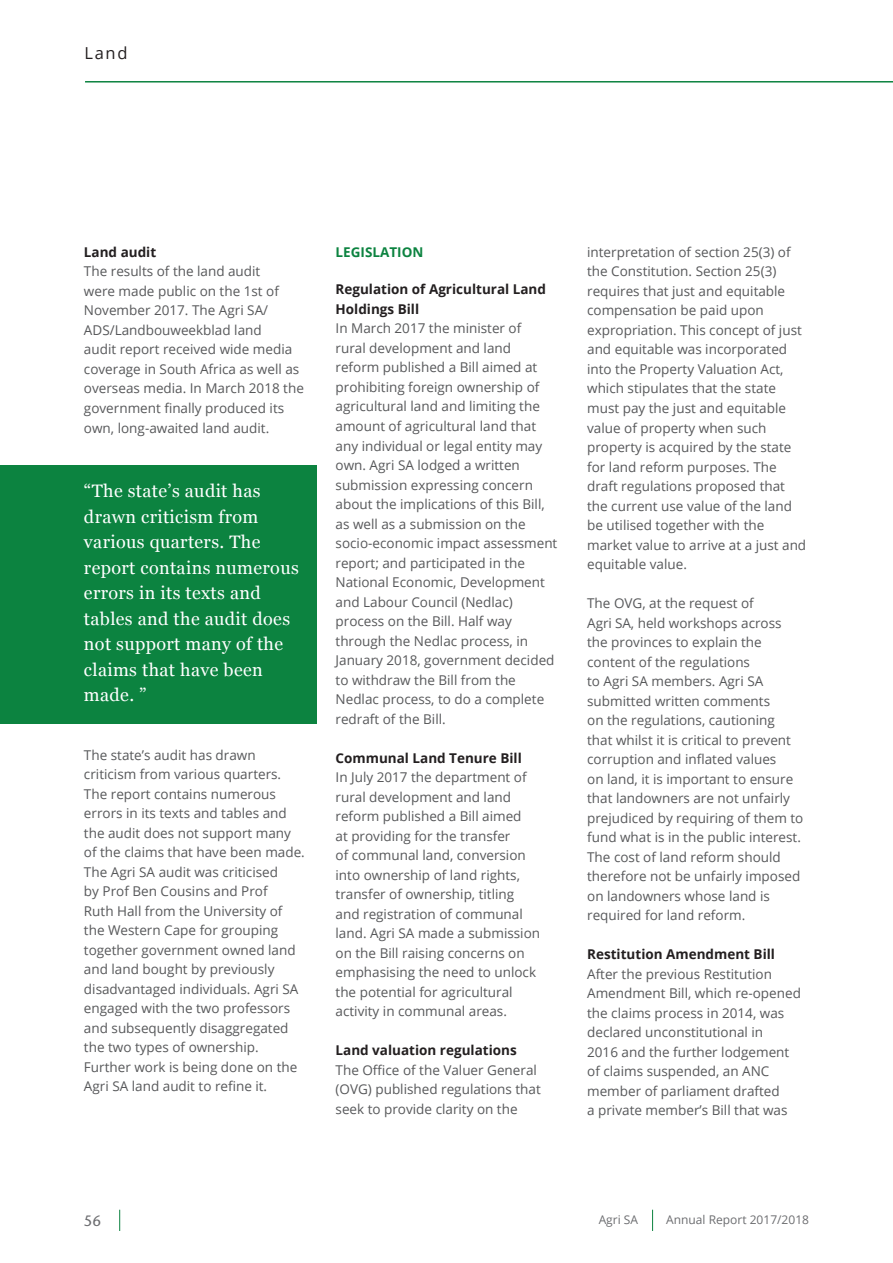
<style>
.page{position:relative;width:893px;height:1263px;background:#fff}
.page>*{position:absolute;margin:0;border:0;box-sizing:border-box;transform-origin:0 0}
.Bullets{font:18px/25.5px "Georgia";letter-spacing:.02em;color:#fff}
.t1{font:16.5px "Open Sans";color:#231f20}
.t2{font:500 15px "Stone Sans Std";color:#6c6d70}
.Bullets-2{font:13.5px/19.5px "Open Sans";color:#57585a}
.Bullets-3{font:700 13.5px/19.5px "Open Sans";color:#231f20}
.Bullets-4{font:700 13.5px "Open Sans";color:#0c8340}
.t3{font:12px "Open Sans";color:#6c6d70}
</style>
<div class="page">
<svg style="left:119px;top:1210px;width:1px;height:21px"></svg>
<hr style="left:85px;top:81px;width:808px;height:2px;background:#0c8340">
<svg style="left:652px;top:1210px;width:1px;height:21px"></svg>
<div style="left:0;top:466px;width:316px;height:258px;background:#0c8340"></div>
<p class="t1" style="left:85px;top:42px;width:44px">Land</p>
<p class="Bullets-3" style="left:84px;top:242px;width:74px">Land audit</p>
<p class="Bullets-2" style="left:84px;top:261px;width:221px">The results of the land audit<br>were made public on the 1st of<br>November 2017. The Agri SA/<br>ADS/Landbouweekblad land<br>audit report received wide media coverage in South Africa as well as overseas media. In March 2018 the government finally produced its own, long-awaited land audit.</p>
<p class="Bullets" style="left:84px;top:477px;width:216px">“The state’s audit has drawn criticism from various quarters. The report contains numerous errors in its texts and tables and the audit does not support many of the claims that have been made. ”</p>
<p class="Bullets-2" style="left:84px;top:744px;width:222px">The state’s audit has drawn criticism from various quarters.<br>The report contains numerous errors in its texts and tables and the audit does not support many of the claims that have been made.<br>The Agri SA audit was criticised<br>by Prof Ben Cousins and Prof<br>Ruth Hall from the University of the Western Cape for grouping together government owned land and land bought by previously disadvantaged individuals. Agri SA engaged with the two professors and subsequently disaggregated the two types of ownership.<br>Further work is being done on the<br>Agri SA land audit to refine it.</p>
<p class="Bullets-4" style="left:336px;top:243px;width:89px">LEGISLATION</p>
<p class="Bullets-3" style="left:336px;top:279px;width:212px">Regulation of Agricultural Land<br>Holdings Bill</p>
<p class="Bullets-2" style="left:336px;top:318px;width:223px">In March 2017 the minister of<br>rural development and land reform published a Bill aimed at prohibiting foreign ownership of agricultural land and limiting the amount of agricultural land that any individual or legal entity may own. Agri SA lodged a written submission expressing concern about the implications of this Bill, as well as a submission on the socio-economic impact assessment report; and participated in the<br>National Economic, Development and Labour Council (Nedlac) process on the Bill. Half way through the Nedlac process, in<br>January 2018, government decided to withdraw the Bill from the<br>Nedlac process, to do a complete redraft of the Bill.</p>
<p class="Bullets-3" style="left:336px;top:747px;width:188px">Communal Land Tenure Bill</p>
<p class="Bullets-2" style="left:336px;top:767px;width:206px">In July 2017 the department of rural development and land reform published a Bill aimed<br>at providing for the transfer<br>of communal land, conversion into ownership of land rights, transfer of ownership, titling and registration of communal land. Agri SA made a submission on the Bill raising concerns on emphasising the need to unlock the potential for agricultural activity in communal areas.</p>
<p class="Bullets-3" style="left:336px;top:1040px;width:183px">Land valuation regulations</p>
<p class="Bullets-2" style="left:336px;top:1059px;width:207px">The Office of the Valuer General (OVG) published regulations that seek to provide clarity on the</p>
<p class="Bullets-2" style="left:587px;top:242px;width:221px">interpretation of section 25(3) of the Constitution. Section 25(3) requires that just and equitable compensation be paid upon expropriation. This concept of just and equitable was incorporated into the Property Valuation Act, which stipulates that the state must pay the just and equitable value of property when such property is acquired by the state for land reform purposes. The draft regulations proposed that the current use value of the land be utilised together with the market value to arrive at a just and equitable value.</p>
<p class="Bullets-2" style="left:587px;top:593px;width:218px">The OVG, at the request of<br>Agri SA, held workshops across the provinces to explain the content of the regulations<br>to Agri SA members. Agri SA submitted written comments<br>on the regulations, cautioning that whilst it is critical to prevent corruption and inflated values<br>on land, it is important to ensure that landowners are not unfairly prejudiced by requiring of them to fund what is in the public interest.<br>The cost of land reform should therefore not be unfairly imposed on landowners whose land is required for land reform.</p>
<p class="Bullets-3" style="left:587px;top:944px;width:189px">Restitution Amendment Bill</p>
<p class="Bullets-2" style="left:587px;top:963px;width:215px">After the previous Restitution<br>Amendment Bill, which re-opened the claims process in 2014, was declared unconstitutional in<br>2016 and the further lodgement of claims suspended, an ANC member of parliament drafted<br>a private member’s Bill that was</p>
<p class="t2" style="left:84px;top:1212px;width:19px">56</p>
<p class="t3" style="left:599px;top:1211px;width:41px">Agri SA</p>
<p class="t3" style="left:666px;top:1211px;width:144px">Annual Report 2017/2018</p>
</div>
